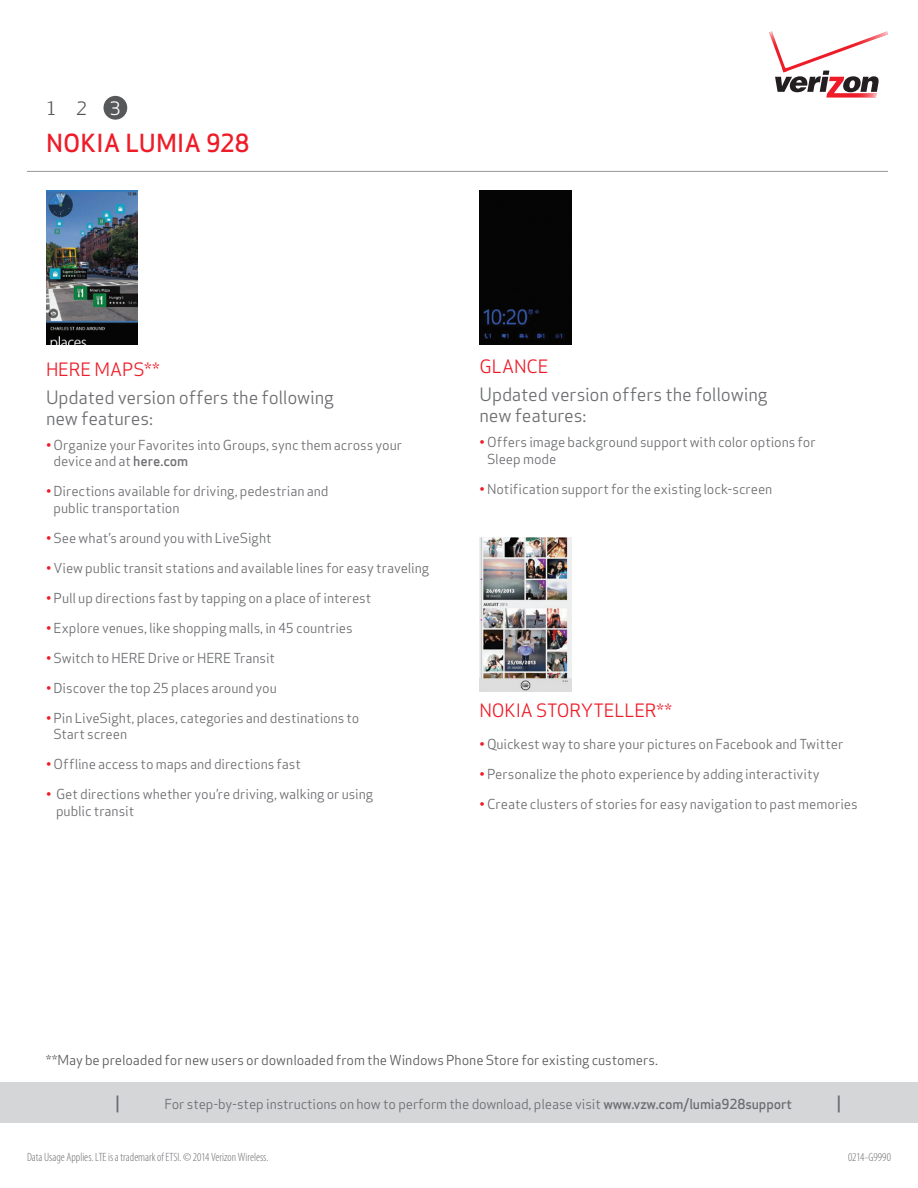
<style>
.page{position:relative;width:918px;height:1188px;background:#fff}
.page>*{position:absolute;margin:0;border:0;box-sizing:border-box;transform-origin:0 0}
.t1{font:500 24.3px "Apex Sans";letter-spacing:-.005em;color:#ee1c28}
.SL10_Intro_Paragraph{font:18px/21px "Apex Sans";letter-spacing:-.01em;color:#6c6d70}
.SL10_Intro_Paragraph-2{font:18px "Apex Sans";letter-spacing:-.01em;color:#ee1c28}
.SL10_Intro_Paragraph-3{font:18px "Apex Sans";color:#57585a}
.SL10_Intro_Paragraph-4{font:18px "Apex Sans";color:#fff}
.t2{font:500 16.5px "Apex Sans";color:#6c6d70}
.SL10_Intro_Paragraph-5{font:13.5px/16.5px "Apex Sans";letter-spacing:-.005em;color:#6c6d70}
.SL10_Intro_Paragraph-6{font:13.5px "Apex Sans";letter-spacing:-.005em;color:#57585a}
.t3{font:300 condensed 12px "Myriad Pro";color:#6c6d70}
.s1{color:#ee1c28}
.s2{font-weight:500}
</style>
<div class="page">
<svg style="left:769px;top:32px;width:119px;height:66px"></svg>
<div style="left:0;top:1083px;width:918px;height:40px;background:#d5d6d8"></div>
<div style="left:104px;top:96px;width:23px;height:24px;background:#57585a;border-radius:50%"></div>
<div style="left:480px;top:191px;width:92px;height:153px;background:#040504"></div>
<img style="left:480px;top:538px;width:92px;height:153px">
<img style="left:46px;top:191px;width:92px;height:153px">
<hr style="left:27px;top:171px;width:861px;height:1px;background:#939598">
<p class="SL10_Intro_Paragraph-3" style="left:46px;top:93px;width:12px">1</p>
<p class="SL10_Intro_Paragraph-3" style="left:76px;top:93px;width:12px">2</p>
<p class="SL10_Intro_Paragraph-4" style="left:110px;top:93px;width:12px">3</p>
<p class="t1" style="left:46px;top:122px;width:205px">NOKIA LUMIA 928</p>
<p class="SL10_Intro_Paragraph-2" style="left:46px;top:354px;width:115px">HERE MAPS**</p>
<p class="SL10_Intro_Paragraph" style="left:46px;top:385px;width:289px">Updated version offers the following new features:</p>
<p class="SL10_Intro_Paragraph-5" style="left:54px;top:435px;width:350px;text-indent:-8px"><span class="s1">•</span> Organize your Favorites into Groups, sync them across your device and at <span class="s2">here.com</span></p>
<p class="SL10_Intro_Paragraph-5" style="left:54px;top:482px;width:276px;text-indent:-8px"><span class="s1">•</span> Directions available for driving, pedestrian and public transportation</p>
<p class="SL10_Intro_Paragraph-5" style="left:46px;top:528px;width:227px"><span class="s1">•</span> See what’s around you with LiveSight</p>
<p class="SL10_Intro_Paragraph-5" style="left:46px;top:558px;width:385px"><span class="s1">•</span> View public transit stations and available lines for easy traveling</p>
<p class="SL10_Intro_Paragraph-5" style="left:46px;top:588px;width:327px"><span class="s1">•</span> Pull up directions fast by tapping on a place of interest</p>
<p class="SL10_Intro_Paragraph-5" style="left:46px;top:618px;width:308px"><span class="s1">•</span> Explore venues, like shopping malls, in 45 countries</p>
<p class="SL10_Intro_Paragraph-5" style="left:46px;top:648px;width:231px"><span class="s1">•</span> Switch to HERE Drive or HERE Transit</p>
<p class="SL10_Intro_Paragraph-5" style="left:46px;top:678px;width:232px"><span class="s1">•</span> Discover the top 25 places around you</p>
<p class="SL10_Intro_Paragraph-5" style="left:54px;top:708px;width:307px;text-indent:-8px"><span class="s1">•</span> Pin LiveSight, places, categories and destinations to<br>Start screen</p>
<p class="SL10_Intro_Paragraph-5" style="left:46px;top:755px;width:257px"><span class="s1">•</span> Offline access to maps and directions fast</p>
<p class="SL10_Intro_Paragraph-5" style="left:56px;top:785px;width:319px;text-indent:-10px"><span class="s1">•</span> Get directions whether you’re driving, walking or using public transit</p>
<p class="SL10_Intro_Paragraph-2" style="left:480px;top:352px;width:70px">GLANCE</p>
<p class="SL10_Intro_Paragraph" style="left:480px;top:382px;width:289px">Updated version offers the following new features:</p>
<p class="SL10_Intro_Paragraph-5" style="left:487px;top:433px;width:330px;text-indent:-8px"><span class="s1">•</span> Offers image background support with color options for<br>Sleep mode</p>
<p class="SL10_Intro_Paragraph-5" style="left:480px;top:479px;width:294px"><span class="s1">•</span> Notification support for the existing lock-screen</p>
<p class="SL10_Intro_Paragraph-2" style="left:480px;top:695px;width:194px">NOKIA STORYTELLER**</p>
<p class="SL10_Intro_Paragraph-5" style="left:480px;top:734px;width:365px"><span class="s1">•</span> Quickest way to share your pictures on Facebook and Twitter</p>
<p class="SL10_Intro_Paragraph-5" style="left:480px;top:764px;width:342px"><span class="s1">•</span> Personalize the photo experience by adding interactivity</p>
<p class="SL10_Intro_Paragraph-5" style="left:480px;top:794px;width:380px"><span class="s1">•</span> Create clusters of stories for easy navigation to past memories</p>
<p class="SL10_Intro_Paragraph-6" style="left:46px;top:1049px;width:613px">**May be preloaded for new users or downloaded from the Windows Phone Store for existing customers.</p>
<p class="t2" style="left:115px;top:1088px;width:6px">|</p>
<p class="SL10_Intro_Paragraph-5" style="left:164px;top:1095px;width:629px">For step-by-step instructions on how to perform the download, please visit <span class="s2">www.vzw.com/lumia928support</span></p>
<p class="t2" style="left:836px;top:1088px;width:6px">|</p>
<p class="t3" style="left:27px;top:1150px;width:243px">Data Usage Applies. LTE is a trademark of ETSI. © 2014 Verizon Wireless.</p>
<p class="t3" style="left:848px;top:1150px;width:44px">0214-G9990</p>
</div>
